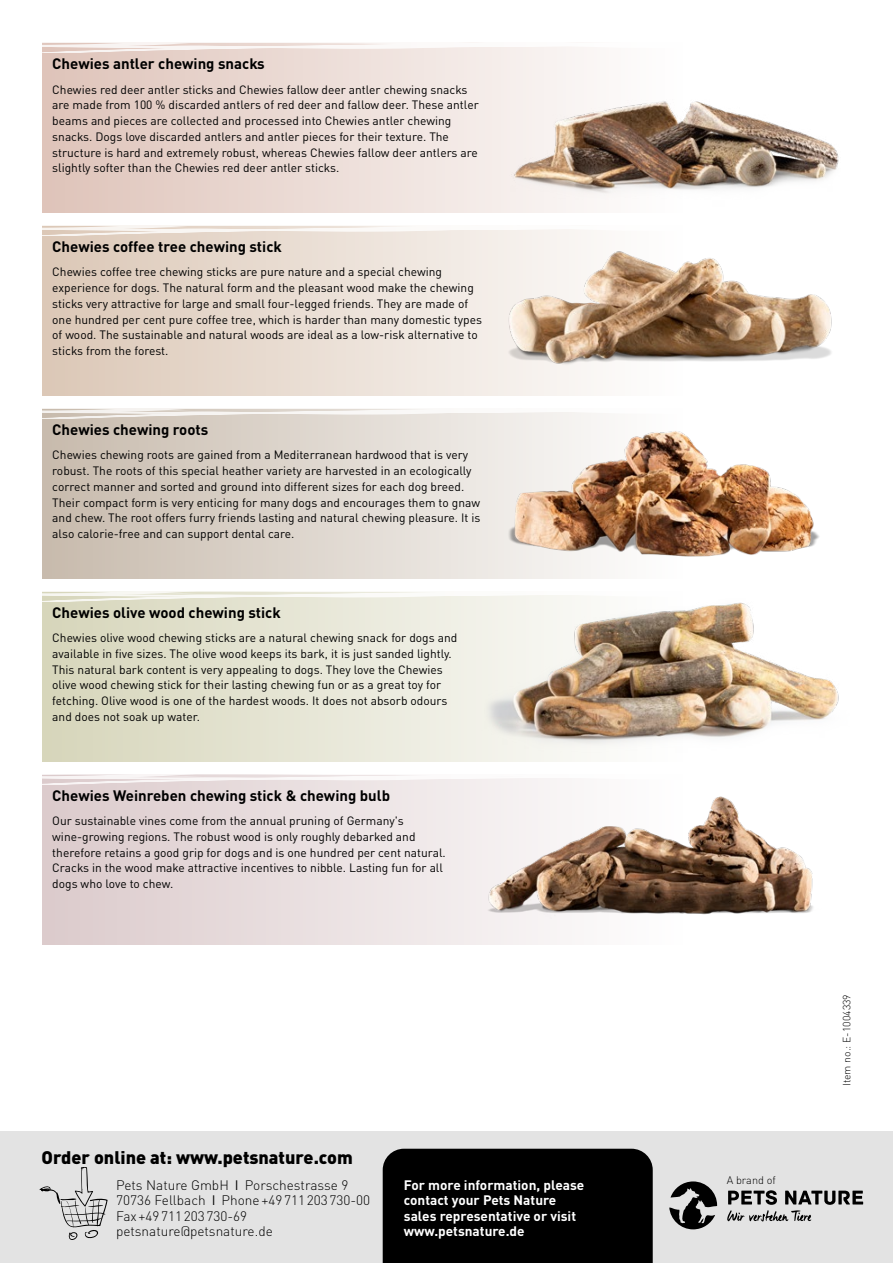
<style>
.page{position:relative;width:893px;height:1263px;background:#fff}
.page>*{position:absolute;margin:0;border:0;box-sizing:border-box;transform-origin:0 0}
.t1{font:900 18px "DIN Pro";color:#000}
.t2{font:700 15px "DIN Pro";color:#000}
.t3{font:300 13.65px/15.3px "DIN Pro";color:#000}
.t4{font:700 13.65px/15.3px "DIN Pro";color:#fff}
.t5{font:12px/15.8px "DIN Pro";color:#000}
.t6{font:300 10.95px "DIN Pro";color:#000}
.t7{font:300 10.5px "DIN Pro";color:#000}
.s1{font-weight:400}
</style>
<div class="page">
<svg style="left:43px;top:236px;width:457px;height:159px;background:#e7dbd0"></svg>
<svg style="left:43px;top:225px;width:532px;height:11px"></svg>
<svg style="left:43px;top:784px;width:427px;height:160px;background:#e7dbdc"></svg>
<svg style="left:43px;top:774px;width:517px;height:10px"></svg>
<svg style="left:43px;top:601px;width:431px;height:160px;background:#e3e3d1"></svg>
<svg style="left:43px;top:591px;width:431px;height:10px"></svg>
<svg style="left:43px;top:419px;width:457px;height:159px;background:#dbd2c9"></svg>
<svg style="left:43px;top:408px;width:563px;height:11px"></svg>
<div style="left:43px;top:43px;width:788px;height:170px;background:linear-gradient(to right,#dfc5bc,#fff)"></div>
<svg style="left:43px;top:43px;width:769px;height:10px"></svg>
<img style="left:470px;top:782px;width:343px;height:163px">
<img style="left:500px;top:230px;width:332px;height:165px">
<img style="left:500px;top:415px;width:319px;height:164px">
<img style="left:504px;top:87px;width:335px;height:120px">
<img style="left:474px;top:595px;width:365px;height:166px">
<div style="left:0;top:1131px;width:893px;height:132px;background:#e3e3e3"></div>
<div style="left:383px;top:1149px;width:270px;height:114px;background:#000"></div>
<svg style="left:669px;top:1181px;width:48px;height:48px"></svg>
<svg style="left:727px;top:1190px;width:136px;height:31px"></svg>
<svg style="left:39px;top:1167px;width:69px;height:73px"></svg>
<p class="t2" style="left:52px;top:51px;width:214px">Chewies antler chewing snacks</p>
<p class="t5" style="left:52px;top:80px;width:428px">Chewies red deer antler sticks and Chewies fallow deer antler chewing snacks are made from 100 % discarded antlers of red deer and fallow deer. These antler beams and pieces are collected and processed into Chewies antler chewing snacks. Dogs love discarded antlers and antler pieces for their texture. The structure is hard and extremely robust, whereas Chewies fallow deer antlers are slightly softer than the Chewies red deer antler sticks.</p>
<p class="t2" style="left:52px;top:234px;width:231px">Chewies coffee tree chewing stick</p>
<p class="t5" style="left:52px;top:263px;width:431px">Chewies coffee tree chewing sticks are pure nature and a special chewing experience for dogs. The natural form and the pleasant wood make the chewing sticks very attractive for large and small four-legged friends. They are made of one hundred per cent pure coffee tree, which is harder than many domestic types of wood. The sustainable and natural woods are ideal as a low-risk alternative to sticks from the forest.</p>
<p class="t2" style="left:52px;top:417px;width:157px">Chewies chewing roots</p>
<p class="t5" style="left:52px;top:446px;width:430px">Chewies chewing roots are gained from a Mediterranean hardwood that is very robust. The roots of this special heather variety are harvested in an ecologically correct manner and sorted and ground into different sizes for each dog breed.<br>Their compact form is very enticing for many dogs and encourages them to gnaw and chew. The root offers furry friends lasting and natural chewing pleasure. It is also calorie-free and can support dental care.</p>
<p class="t2" style="left:52px;top:600px;width:230px">Chewies olive wood chewing stick</p>
<p class="t5" style="left:52px;top:629px;width:406px">Chewies olive wood chewing sticks are a natural chewing snack for dogs and available in five sizes. The olive wood keeps its bark, it is just sanded lightly.<br>This natural bark content is very appealing to dogs. They love the Chewies olive wood chewing stick for their lasting chewing fun or as a great toy for fetching. Olive wood is one of the hardest woods. It does not absorb odours and does not soak up water.</p>
<p class="t2" style="left:52px;top:783px;width:339px">Chewies Weinreben chewing stick &amp; chewing bulb</p>
<p class="t5" style="left:52px;top:812px;width:395px">Our sustainable vines come from the annual pruning of Germany's wine-growing regions. The robust wood is only roughly debarked and therefore retains a good grip for dogs and is one hundred per cent natural.<br>Cracks in the wood make attractive incentives to nibble. Lasting fun for all dogs who love to chew.</p>
<h1 class="t1" style="left:42px;top:1142px;width:313px">Order online at: www.petsnature.com</h1>
<p class="t3" style="left:116px;top:1176px;width:256px">Pets Nature GmbH <span class="s1">I</span> Porschestrasse 9<br>70736 Fellbach <span class="s1">I</span> Phone+49711203730-00<br>Fax+49711203730-69 petsnature@petsnature.de</p>
<p class="t4" style="left:404px;top:1175px;width:182px">For more information, please contact your Pets Nature sales representative or visit www.petsnature.de</p>
<p class="t6" style="left:727px;top:1172px;width:51px">A brand of</p>
<p class="t7" style="left:839px;top:1086px;width:94px;rotate:-90deg">Item no.: E-1004339</p>
</div>
